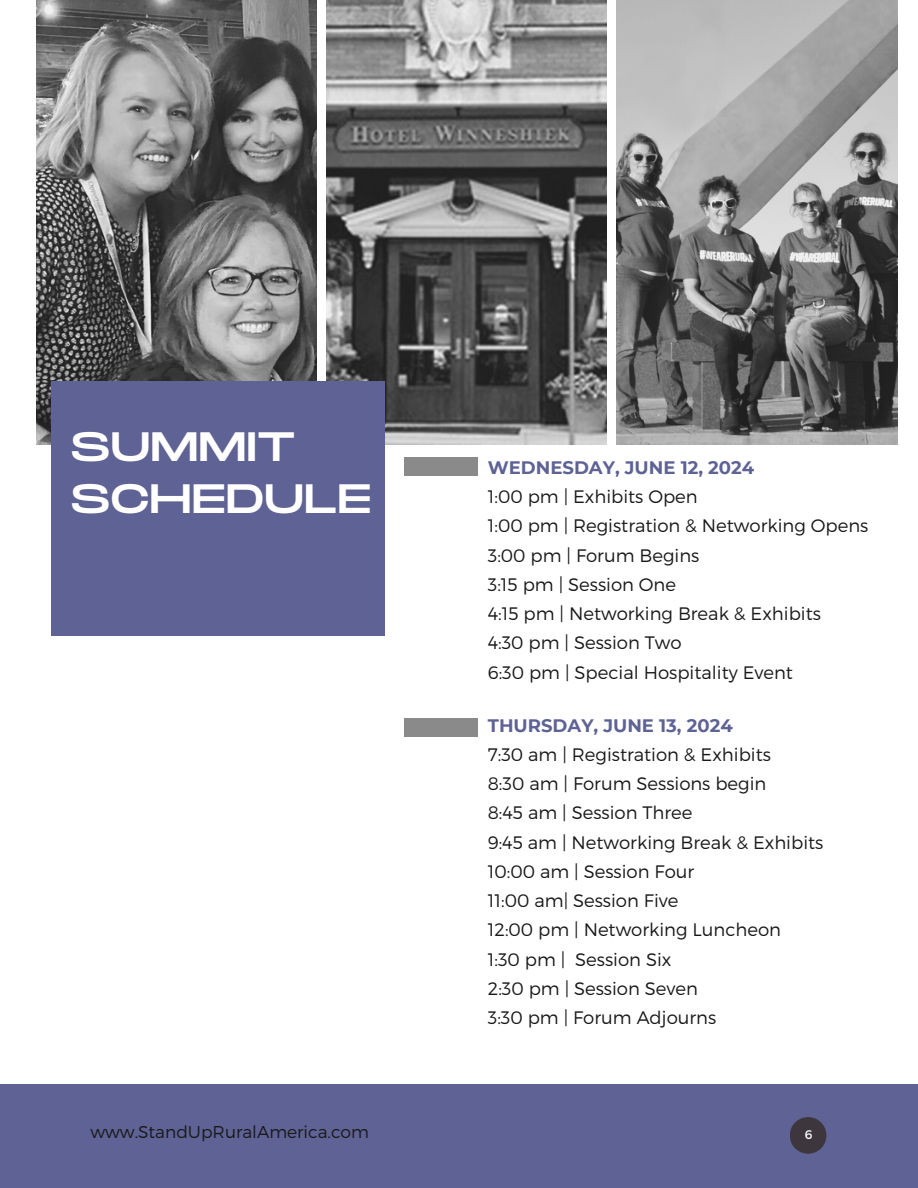
<style>
.page{position:relative;width:918px;height:1188px;background:#fff}
.page>*{position:absolute;margin:0;border:0;box-sizing:border-box;transform-origin:0 0}
.t1{font:41.1px/52.8px "Monument Extended";color:#fff}
.t2{font:300 18px/29.2px "Montserrat";color:#191919}
.t3{font:700 18px "Montserrat";color:#5e6294}
.t4{font:300 17.1px "Montserrat";color:#191919}
.t5{font:12.45px "Montserrat";color:#fff}
</style>
<div class="page">
<img style="left:36px;top:0;width:281px;height:444px">
<img style="left:327px;top:0;width:280px;height:444px">
<img style="left:617px;top:0;width:280px;height:444px">
<div style="left:52px;top:382px;width:333px;height:254px;background:#5e6294"></div>
<div style="left:404px;top:457px;width:74px;height:18px;background:#8a8a8b"></div>
<div style="left:404px;top:719px;width:74px;height:18px;background:#8a8a8b"></div>
<div style="left:0;top:1085px;width:918px;height:103px;background:#5e6294"></div>
<svg style="left:790px;top:1117px;width:36px;height:37px"></svg>
<p class="t1" style="left:71px;top:422px;width:302px">SUMMIT<br>SCHEDULE</p>
<p class="t3" style="left:488px;top:456px;width:268px">WEDNESDAY, JUNE 12, 2024</p>
<p class="t2" style="left:488px;top:481px;width:382px">1:00 pm | Exhibits Open<br>1:00 pm | Registration &amp; Networking Opens<br>3:00 pm | Forum Begins<br>3:15 pm | Session One<br>4:15 pm | Networking Break &amp; Exhibits<br>4:30 pm | Session Two<br>6:30 pm | Special Hospitality Event</p>
<p class="t3" style="left:488px;top:714px;width:246px">THURSDAY, JUNE 13, 2024</p>
<p class="t2" style="left:488px;top:739px;width:337px">7:30 am | Registration &amp; Exhibits<br>8:30 am | Forum Sessions begin<br>8:45 am | Session Three<br>9:45 am | Networking Break &amp; Exhibits<br>10:00 am | Session Four<br>11:00 am| Session Five<br>12:00 pm | Networking Luncheon<br>1:30 pm | Session Six<br>2:30 pm | Session Seven<br>3:30 pm | Forum Adjourns</p>
<h1 class="t4" style="left:90px;top:1121px;width:280px">www.StandUpRuralAmerica.com</h1>
<p class="t5" style="left:805px;top:1126px;width:9px">6</p>
</div>
